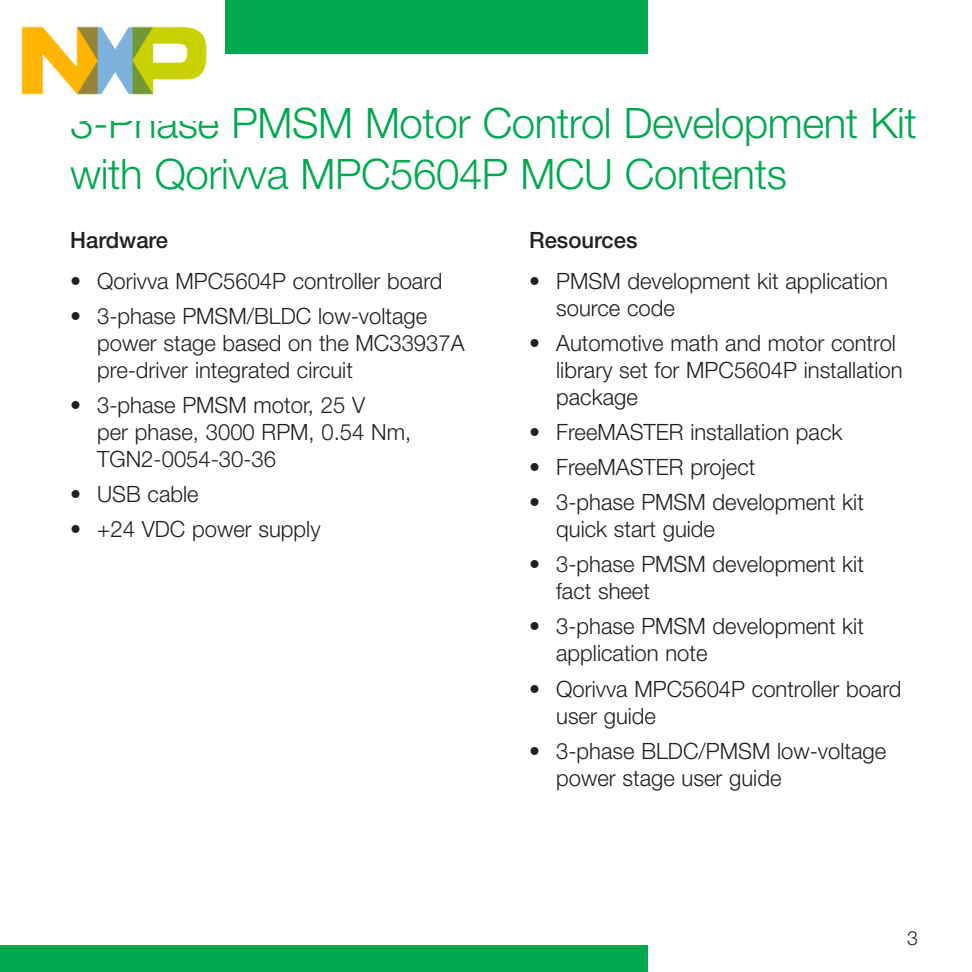
<style>
.page{position:relative;width:972px;height:972px;background:#fff}
.page>*{position:absolute;margin:0;border:0;box-sizing:border-box;transform-origin:0 0}
.t1{font:300 42px/51px "Helvetica Neue LT Pro";letter-spacing:-.01em;color:#00a94e}
.t2{font:300 22.5px/27px "Helvetica Neue LT Pro";color:#231f20}
.t3{font:500 22.5px "Helvetica Neue LT Pro";color:#231f20}
.t4{font:300 19.5px "Helvetica Neue LT Pro";color:#231f20}
</style>
<div class="page">
<div style="left:0;top:0;width:648px;height:54px;background:#00a94e"></div>
<div style="left:0;top:945px;width:648px;height:27px;background:#00a94e"></div>
<img style="left:0;top:0;width:225px;height:95px">
<h1 class="t1" style="left:70px;top:97px;width:848px">3-Phase PMSM Motor Control Development Kit with Qorivva MPC5604P MCU Contents</h1>
<p class="t3" style="left:70px;top:227px;width:100px">Hardware</p>
<p class="t2" style="left:70px;top:267px;width:374px">• Qorivva MPC5604P controller board</p>
<p class="t2" style="left:97px;top:302px;width:369px;text-indent:-27px">• 3-phase PMSM/BLDC low-voltage power stage based on the MC33937A pre-driver integrated circuit</p>
<p class="t2" style="left:97px;top:391px;width:315px;text-indent:-27px">• 3-phase PMSM motor, 25 V<br>per phase, 3000 RPM, 0.54 Nm,<br>TGN2-0054-30-36</p>
<p class="t2" style="left:70px;top:480px;width:130px">• USB cable</p>
<p class="t2" style="left:70px;top:515px;width:252px">• +24 VDC power supply</p>
<p class="t3" style="left:529px;top:227px;width:110px">Resources</p>
<p class="t2" style="left:556px;top:267px;width:333px;text-indent:-27px">• PMSM development kit application source code</p>
<p class="t2" style="left:556px;top:329px;width:348px;text-indent:-27px">• Automotive math and motor control library set for MPC5604P installation package</p>
<p class="t2" style="left:529px;top:418px;width:315px">• FreeMASTER installation pack</p>
<p class="t2" style="left:529px;top:453px;width:228px">• FreeMASTER project</p>
<p class="t2" style="left:556px;top:488px;width:309px;text-indent:-27px">• 3-phase PMSM development kit quick start guide</p>
<p class="t2" style="left:556px;top:550px;width:309px;text-indent:-27px">• 3-phase PMSM development kit fact sheet</p>
<p class="t2" style="left:556px;top:613px;width:309px;text-indent:-27px">• 3-phase PMSM development kit application note</p>
<p class="t2" style="left:556px;top:675px;width:347px;text-indent:-27px">• Qorivva MPC5604P controller board user guide</p>
<p class="t2" style="left:556px;top:737px;width:332px;text-indent:-27px">• 3-phase BLDC/PMSM low-voltage power stage user guide</p>
<p class="t4" style="left:907px;top:926px;width:12px">3</p>
</div>
